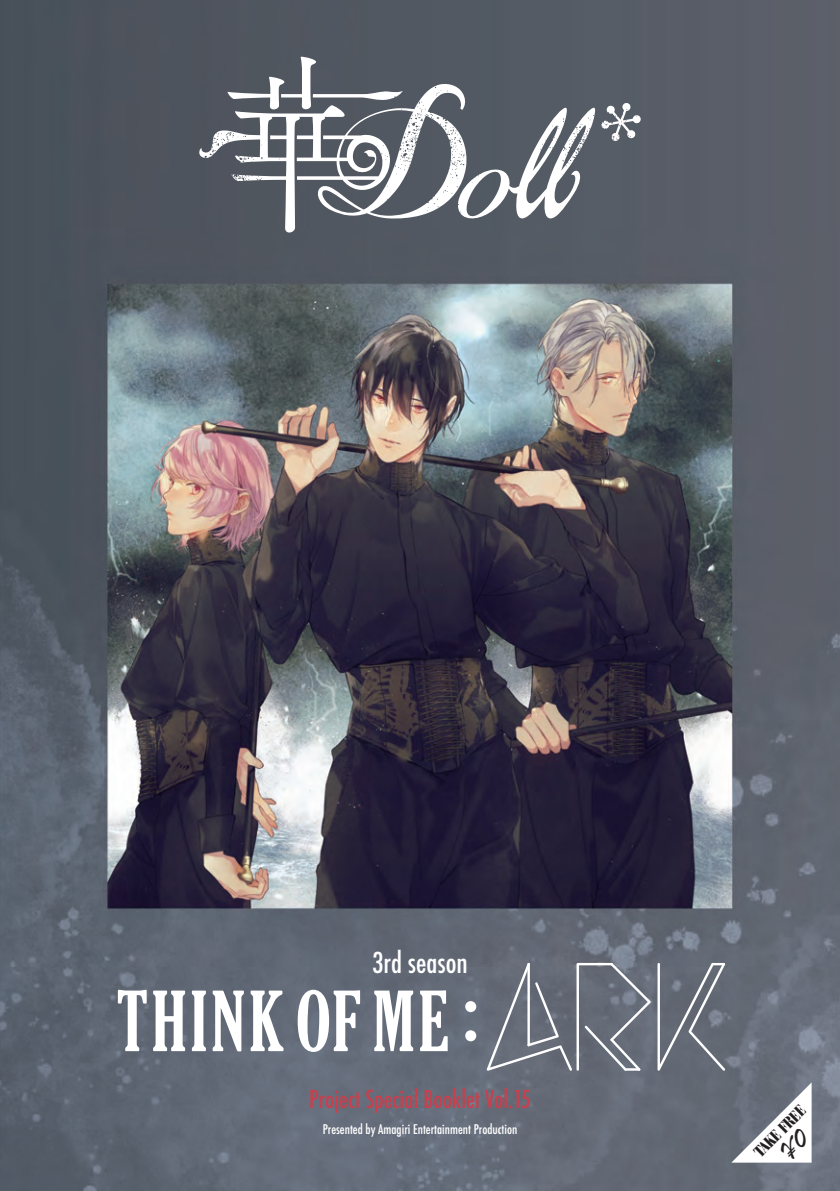
<style>
.page{position:relative;width:840px;height:1191px;background:#fff}
.page>*{position:absolute;margin:0;border:0;box-sizing:border-box;transform-origin:0 0}
.t1{font:500 condensed 28px "Futura";color:#fff}
.t2{font:500 condensed 24px "Futura";color:#c9404d}
.t3{font:900 condensed 16px "Bauer Bodoni Std";color:#231f20}
.t4{font:500 condensed 13px "Futura";color:#fff}
</style>
<div class="page">
<img style="left:0;top:0;width:839px;height:1191px">
<svg style="left:601px;top:102px;width:39px;height:39px"></svg>
<svg style="left:198px;top:57px;width:396px;height:175px"></svg>
<svg style="left:118px;top:989px;width:29px;height:62px"></svg>
<svg style="left:153px;top:990px;width:32px;height:61px"></svg>
<svg style="left:192px;top:990px;width:14px;height:61px"></svg>
<svg style="left:212px;top:990px;width:32px;height:61px"></svg>
<svg style="left:250px;top:990px;width:33px;height:61px"></svg>
<svg style="left:297px;top:989px;width:63px;height:63px"></svg>
<svg style="left:374px;top:990px;width:39px;height:61px"></svg>
<svg style="left:420px;top:990px;width:27px;height:61px"></svg>
<svg style="left:465px;top:1001px;width:11px;height:40px"></svg>
<svg style="left:657px;top:962px;width:67px;height:108px"></svg>
<svg style="left:486px;top:962px;width:164px;height:108px"></svg>
<svg style="left:731px;top:1082px;width:80px;height:80px"></svg>
<h1 class="t1" style="left:372px;top:945px;width:97px">3rd season</h1>
<h2 class="t2" style="left:309px;top:1083px;width:223px">Project Special Booklet Vol.15</h2>
<p class="t4" style="left:322px;top:1121px;width:196px">Presented by Amagiri Entertainment Production</p>
<p class="t3" style="left:750px;top:1147px;width:66px;rotate:-45deg">TAKE FREE</p>
</div>
